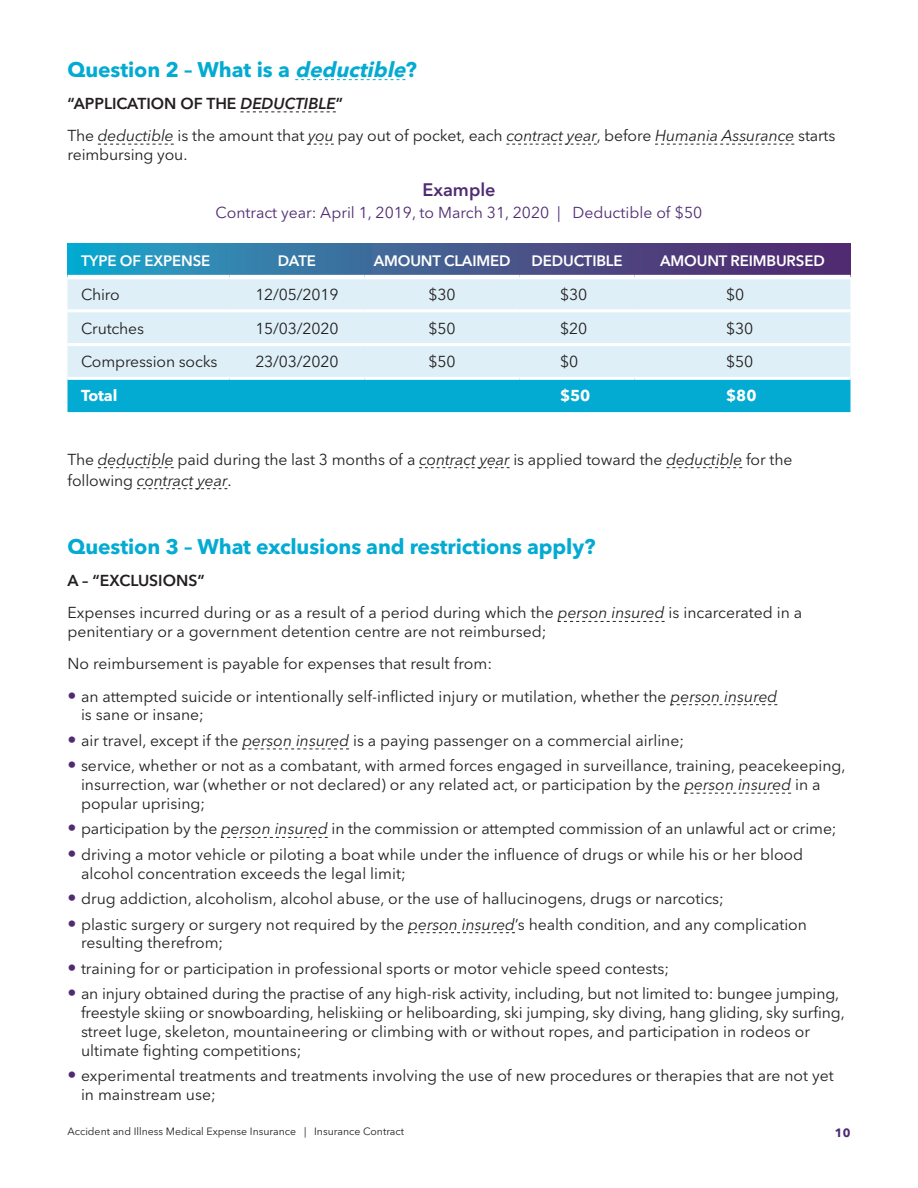
<style>
.page{position:relative;width:918px;height:1188px;background:#fff}
.page>*{position:absolute;margin:0;border:0;box-sizing:border-box;transform-origin:0 0}
.t1{font:700 21px "Avenir Next LT Pro";letter-spacing:-.005em;color:#03abd2}
.t2{font:600 18px "Avenir Next LT Pro";color:#502b72}
.t3{font:15.75px/18.8px "Avenir Next LT Pro";color:#231f20}
.t4{font:15.75px "Avenir Next LT Pro";color:#502b72}
.t5{font:700 15.75px "Avenir Next LT Pro";letter-spacing:-.01em;color:#fff}
.t6{font:600 15px "Avenir Next LT Pro";letter-spacing:-.01em;color:#fff}
.t7{font:700 12px "Avenir Next LT Pro";color:#502b72}
.t8{font:10.5px "Avenir Next LT Pro";color:#231f20}
.s1{font-style:italic}
.s2{font-weight:600}
.s3{font-weight:600;font-style:italic}
.s4{font-size:18px;color:#502b72}
</style>
<div class="page">
<svg style="left:68px;top:243px;width:782px;height:32px;background:#406195"></svg>
<svg style="left:295px;top:79px;width:110px;height:1px"></svg>
<svg style="left:241px;top:112px;width:95px;height:1px"></svg>
<svg style="left:98px;top:144px;width:76px;height:1px"></svg>
<svg style="left:308px;top:144px;width:26px;height:1px"></svg>
<svg style="left:506px;top:144px;width:91px;height:1px"></svg>
<svg style="left:655px;top:144px;width:139px;height:1px"></svg>
<div style="left:68px;top:279px;width:782px;height:98px;background:#deeff7"></div>
<div style="left:68px;top:380px;width:782px;height:32px;background:#03abd2"></div>
<hr style="left:68px;top:309px;width:162px;height:3px;background:#fff">
<hr style="left:230px;top:309px;width:134px;height:3px;background:#fff">
<hr style="left:364px;top:309px;width:156px;height:3px;background:#fff">
<hr style="left:520px;top:309px;width:114px;height:3px;background:#fff">
<hr style="left:634px;top:309px;width:216px;height:3px;background:#fff">
<hr style="left:68px;top:343px;width:162px;height:3px;background:#fff">
<hr style="left:230px;top:343px;width:134px;height:3px;background:#fff">
<hr style="left:364px;top:343px;width:156px;height:3px;background:#fff">
<hr style="left:520px;top:343px;width:114px;height:3px;background:#fff">
<hr style="left:634px;top:343px;width:216px;height:3px;background:#fff">
<svg style="left:98px;top:467px;width:76px;height:1px"></svg>
<svg style="left:419px;top:467px;width:91px;height:1px"></svg>
<svg style="left:666px;top:467px;width:76px;height:1px"></svg>
<svg style="left:137px;top:488px;width:90px;height:1px"></svg>
<svg style="left:558px;top:621px;width:107px;height:1px"></svg>
<svg style="left:671px;top:704px;width:106px;height:1px"></svg>
<svg style="left:242px;top:749px;width:107px;height:1px"></svg>
<svg style="left:684px;top:793px;width:107px;height:1px"></svg>
<svg style="left:221px;top:837px;width:107px;height:1px"></svg>
<svg style="left:408px;top:932px;width:107px;height:1px"></svg>
<h1 class="t1" style="left:68px;top:56px;width:351px">Question 2 – What is a <span class="s1">deductible</span>?</h1>
<p class="t3" style="left:68px;top:87px;width:769px;line-height:32.2px"><span class="s2">“APPLICATION OF THE</span> <span class="s3">DEDUCTIBLE</span><span class="s2">”<br></span>The <span class="s1">deductible</span> is the amount that <span class="s1">you</span> pay out of pocket, each <span class="s1">contract year</span>, before <span class="s1">Humania Assurance</span> starts</p>
<p class="t3" style="left:68px;top:145px;width:121px">reimbursing you.</p>
<p class="t2" style="left:422px;top:179px;width:75px">Example</p>
<p class="t4" style="left:216px;top:204px;width:488px">Contract year: April 1, 2019, to March 31, 2020 | Deductible of $50</p>
<p class="t6" style="left:81px;top:252px;width:131px">TYPE OF EXPENSE</p>
<p class="t6" style="left:278px;top:252px;width:40px">DATE</p>
<p class="t6" style="left:374px;top:252px;width:138px">AMOUNT CLAIMED</p>
<p class="t6" style="left:532px;top:252px;width:93px">DEDUCTIBLE</p>
<p class="t6" style="left:660px;top:252px;width:166px">AMOUNT REIMBURSED</p>
<p class="t3" style="left:81px;top:285px;width:40px">Chiro</p>
<p class="t3" style="left:255px;top:285px;width:85px">12/05/2019</p>
<p class="t3" style="left:429px;top:285px;width:29px">$30</p>
<p class="t3" style="left:560px;top:285px;width:29px">$30</p>
<p class="t3" style="left:726px;top:285px;width:20px">$0</p>
<p class="t3" style="left:81px;top:319px;width:65px">Crutches</p>
<p class="t3" style="left:255px;top:319px;width:85px">15/03/2020</p>
<p class="t3" style="left:429px;top:319px;width:29px">$50</p>
<p class="t3" style="left:560px;top:319px;width:29px">$20</p>
<p class="t3" style="left:726px;top:319px;width:29px">$30</p>
<p class="t3" style="left:81px;top:353px;width:138px">Compression socks</p>
<p class="t3" style="left:255px;top:353px;width:85px">23/03/2020</p>
<p class="t3" style="left:429px;top:353px;width:29px">$50</p>
<p class="t3" style="left:560px;top:353px;width:20px">$0</p>
<p class="t3" style="left:726px;top:353px;width:29px">$50</p>
<p class="t5" style="left:81px;top:386px;width:38px">Total</p>
<p class="t5" style="left:560px;top:386px;width:32px">$50</p>
<p class="t5" style="left:726px;top:386px;width:32px">$80</p>
<p class="t3" style="left:68px;top:449px;width:727px;line-height:21px">The <span class="s1">deductible</span> paid during the last 3 months of a <span class="s1">contract year</span> is applied toward the <span class="s1">deductible</span> for the following <span class="s1">contract year</span>.</p>
<h1 class="t1" style="left:68px;top:534px;width:530px">Question 3 – What exclusions and restrictions apply?</h1>
<p class="t3" style="left:68px;top:565px;width:736px;line-height:32.2px"><span class="s2">A – “EXCLUSIONS”<br></span>Expenses incurred during or as a result of a period during which the <span class="s1">person insured</span> is incarcerated in a</p>
<p class="t3" style="left:68px;top:616px;width:481px;line-height:32.2px">penitentiary or a government detention centre are not reimbursed;<br>No reimbursement is payable for expenses that result from:</p>
<p class="t3" style="left:81px;top:687px;width:698px;text-indent:-14px"><span class="s4">•</span> an attempted suicide or intentionally self-inflicted injury or mutilation, whether the <span class="s1">person insured </span>is sane or insane;</p>
<p class="t3" style="left:68px;top:731px;width:618px"><span class="s4">•</span> air travel, except if the <span class="s1">person insured</span> is a paying passenger on a commercial airline;</p>
<p class="t3" style="left:81px;top:757px;width:766px;text-indent:-14px"><span class="s4">•</span> service, whether or not as a combatant, with armed forces engaged in surveillance, training, peacekeeping, insurrection, war (whether or not declared) or any related act, or participation by the <span class="s1">person insured</span> in a popular uprising;</p>
<p class="t3" style="left:68px;top:820px;width:771px"><span class="s4">•</span> participation by the <span class="s1">person insured</span> in the commission or attempted commission of an unlawful act or crime;</p>
<p class="t3" style="left:81px;top:845px;width:724px;text-indent:-14px"><span class="s4">•</span> driving a motor vehicle or piloting a boat while under the influence of drugs or while his or her blood alcohol concentration exceeds the legal limit;</p>
<p class="t3" style="left:68px;top:889px;width:658px"><span class="s4">•</span> drug addiction, alcoholism, alcohol abuse, or the use of hallucinogens, drugs or narcotics;</p>
<p class="t3" style="left:81px;top:915px;width:728px;text-indent:-14px"><span class="s4">•</span> plastic surgery or surgery not required by the <span class="s1">person insured</span>’s health condition, and any complication resulting therefrom;</p>
<p class="t3" style="left:68px;top:959px;width:603px"><span class="s4">•</span> training for or participation in professional sports or motor vehicle speed contests;</p>
<p class="t3" style="left:81px;top:985px;width:765px;text-indent:-14px"><span class="s4">•</span> an injury obtained during the practise of any high-risk activity, including, but not limited to: bungee jumping, freestyle skiing or snowboarding, heliskiing or heliboarding, ski jumping, sky diving, hang gliding, sky surfing, street luge, skeleton, mountaineering or climbing with or without ropes, and participation in rodeos or ultimate fighting competitions;</p>
<p class="t3" style="left:81px;top:1066px;width:754px;text-indent:-14px"><span class="s4">•</span> experimental treatments and treatments involving the use of new procedures or therapies that are not yet in mainstream use;</p>
<p class="t8" style="left:68px;top:1126px;width:338px">Accident and Illness Medical Expense Insurance | Insurance Contract</p>
<p class="t7" style="left:835px;top:1125px;width:17px">10</p>
</div>
